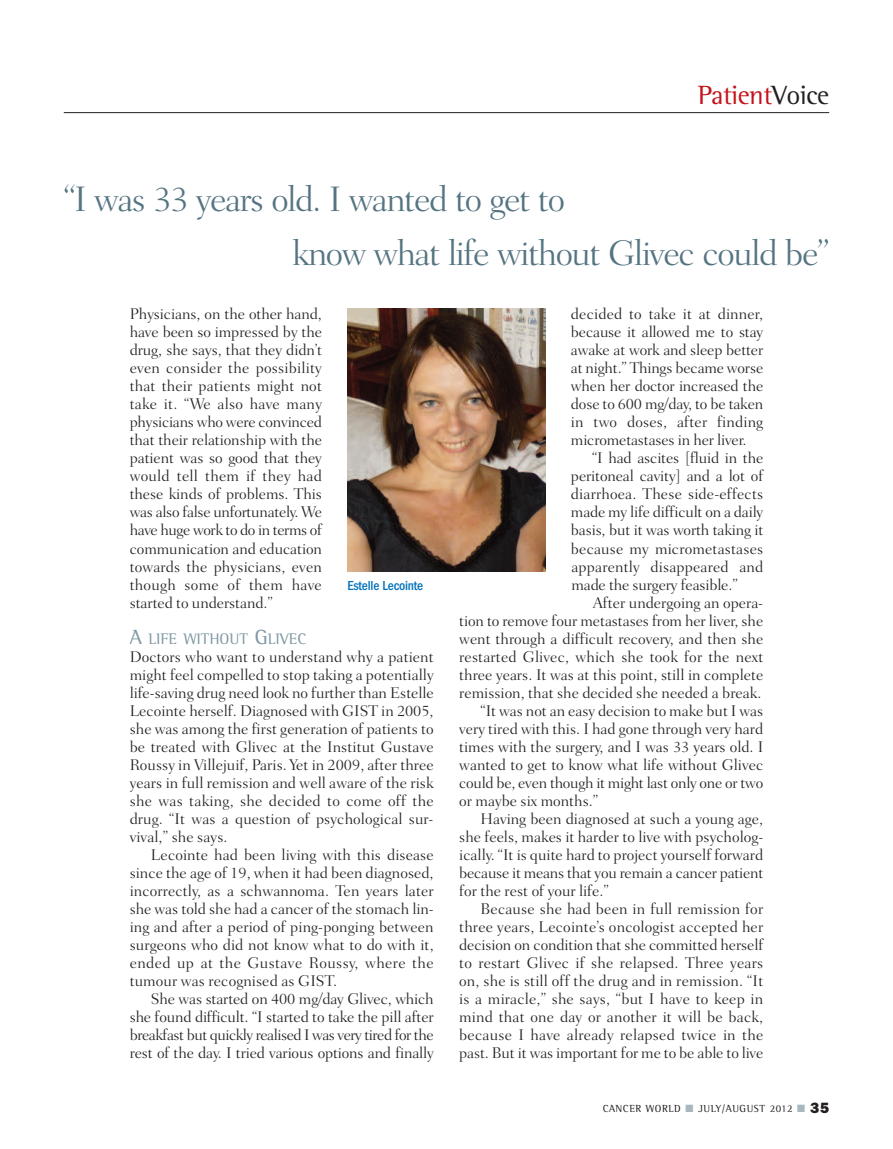
<style>
.page{position:relative;width:893px;height:1149px;background:#fff}
.page>*{position:absolute;margin:0;border:0;box-sizing:border-box;transform-origin:0 0}
.t1{font:300 36px/54px "Fairfield LH";letter-spacing:-.04em;color:#557482}
.t2{font:27px "Rotis Semi Serif";letter-spacing:-.015em;color:#c4121a}
.t3{font:300 15.75px/18px "Fairfield LH";color:#231f20;text-align:justify}
.t4{font:15.75px "Rotis Semi Serif";color:#7f98a5}
.t5{font:500 condensed 13.5px "ITC Franklin Gothic Std";letter-spacing:-.015em;color:#0072bc}
.t6{font:10.5px "Rotis Semi Serif";letter-spacing:.05em;color:#231f20}
.s1{color:#231f20}
.s2{font-size:21px}
.s3{color:#a8b6be}
.s4{font-family:"Franklin Gothic";font-weight:800;font-size:15px}
</style>
<div class="page">
<hr style="left:64px;top:112px;width:765px;height:1px;background:#231f20">
<img style="left:347px;top:308px;width:198px;height:263px">
<h2 class="t2" style="left:698px;top:86px;width:133px">Patient<span class="s1">Voice</span></h2>
<h1 class="t1" style="left:292px;top:175px;width:539px;text-indent:-228px">“I was 33 years old. I wanted to get to<br>know what life without Glivec could be”</h1>
<p class="t3" style="left:130px;top:306px;width:194px">Physicians, on the other hand, have been so impressed by the drug, she says, that they didn’t even consider the possibility that their patients might not take it. “We also have many physicians who were convinced that their relationship with the patient was so good that they would tell them if they had these kinds of problems. This was also false unfortunately. We have huge work to do in terms of communication and education towards the physicians, even though some of them have started to understand.”</p>
<p class="t4" style="left:130px;top:632px;width:178px"><span class="s2">A</span> LIFE WITHOUT <span class="s2">G</span>LIVEC</p>
<p class="t3" style="left:130px;top:648px;width:306px">Doctors who want to understand why a patient might feel compelled to stop taking a potentially life-saving drug need look no further than Estelle Lecointe herself. Diagnosed with GIST in 2005, she was among the first generation of patients to be treated with Glivec at the Institut Gustave Roussy in Villejuif, Paris. Yet in 2009, after three years in full remission and well aware of the risk she was taking, she decided to come off the drug. “It was a question of psychological sur&shy;vival,” she says.</p>
<p class="t3" style="left:130px;top:846px;width:306px;text-indent:21px">Lecointe had been living with this disease since the age of 19, when it had been diagnosed, incorrectly, as a schwannoma. Ten years later she was told she had a cancer of the stomach lin&shy;ing and after a period of ping-ponging between surgeons who did not know what to do with it, ended up at the Gustave Roussy, where the tumour was recognised as GIST.</p>
<p class="t3" style="left:130px;top:990px;width:306px;text-indent:21px">She was started on 400 mg/day Glivec, which she found difficult. “I started to take the pill after breakfast but quickly realised I was very tired for the rest of the day. I tried various options and finally</p>
<p class="t5" style="left:347px;top:580px;width:77px">Estelle Lecointe</p>
<p class="t3" style="left:571px;top:306px;width:194px">decided to take it at dinner, because it allowed me to stay awake at work and sleep better at night.” Things became worse when her doctor increased the dose to 600 mg/day, to be taken in two doses, after finding micrometastases in her liver.</p>
<p class="t3" style="left:571px;top:450px;width:194px;text-indent:21px">“I had ascites [fluid in the peritoneal cavity] and a lot of diarrhoea. These side-effects made my life difficult on a daily basis, but it was worth taking it because my micrometastases apparently disappeared and made the surgery feasible.”</p>
<p class="t3" style="left:593px;top:594px;width:172px">After undergoing an opera-</p>
<p class="t3" style="left:459px;top:612px;width:306px">tion to remove four metastases from her liver, she</p>
<p class="t3" style="left:459px;top:630px;width:306px">went through a difficult recovery, and then she</p>
<p class="t3" style="left:459px;top:648px;width:306px">restarted Glivec, which she took for the next</p>
<p class="t3" style="left:459px;top:666px;width:306px">three years. It was at this point, still in complete</p>
<p class="t3" style="left:459px;top:684px;width:304px">remission, that she decided she needed a break.</p>
<p class="t3" style="left:480px;top:702px;width:284px">“It was not an easy decision to make but I was</p>
<p class="t3" style="left:459px;top:720px;width:306px">very tired with this. I had gone through very hard</p>
<p class="t3" style="left:459px;top:738px;width:306px">times with the surgery, and I was 33 years old. I</p>
<p class="t3" style="left:459px;top:756px;width:306px">wanted to get to know what life without Glivec</p>
<p class="t3" style="left:459px;top:774px;width:306px">could be, even though it might last only one or two</p>
<p class="t3" style="left:459px;top:792px;width:140px">or maybe six months.”</p>
<p class="t3" style="left:480px;top:810px;width:284px">Having been diagnosed at such a young age,</p>
<p class="t3" style="left:459px;top:828px;width:306px">she feels, makes it harder to live with psycholog-</p>
<p class="t3" style="left:459px;top:846px;width:306px">ically. “It is quite hard to project yourself forward</p>
<p class="t3" style="left:459px;top:864px;width:306px">because it means that you remain a cancer patient</p>
<p class="t3" style="left:459px;top:882px;width:151px">for the rest of your life.”</p>
<p class="t3" style="left:480px;top:900px;width:284px">Because she had been in full remission for</p>
<p class="t3" style="left:459px;top:918px;width:306px">three years, Lecointe’s oncologist accepted her</p>
<p class="t3" style="left:459px;top:936px;width:306px">decision on condition that she committed herself</p>
<p class="t3" style="left:459px;top:954px;width:306px">to restart Glivec if she relapsed. Three years</p>
<p class="t3" style="left:459px;top:972px;width:306px">on, she is still off the drug and in remission. “It</p>
<p class="t3" style="left:459px;top:990px;width:306px">is a miracle,” she says, “but I have to keep in</p>
<p class="t3" style="left:459px;top:1008px;width:306px">mind that one day or another it will be back,</p>
<p class="t3" style="left:459px;top:1026px;width:306px">because I have already relapsed twice in the</p>
<p class="t3" style="left:459px;top:1044px;width:306px">past. But it was important for me to be able to live</p>
<p class="t6" style="left:603px;top:1104px;width:228px">CANCER WORLD <span class="s3">■</span> JULY/AUGUST 2012 <span class="s3">■</span> <span class="s4">35</span></p>
</div>
